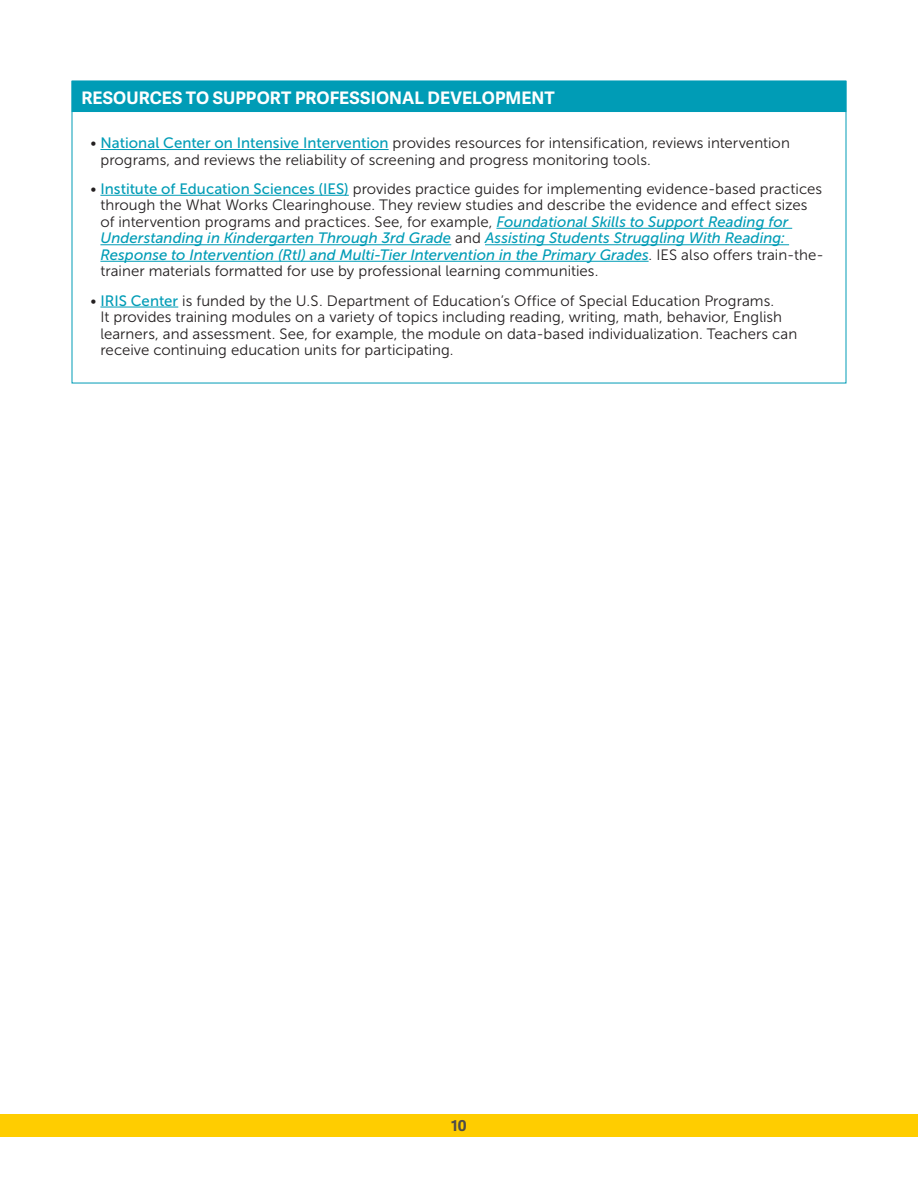
<style>
.page{position:relative;width:918px;height:1188px;background:#fff}
.page>*{position:absolute;margin:0;border:0;box-sizing:border-box;transform-origin:0 0}
.SBH{font:700 17.25px "Adelle Sans";letter-spacing:.005em;color:#fff}
.SB_3{font:15px/16.5px "Museo Sans 300";letter-spacing:.005em;color:#231f20}
.t1{font:700 15px "Adelle Sans";color:#4e4b48}
.s1{font-family:"Museo Sans 500";color:#009cb6}
.s2{font-family:"Museo Sans 500";font-style:italic;color:#009cb6}
</style>
<div class="page">
<div style="left:0;top:1114px;width:918px;height:23px;background:#ffcd00"></div>
<div style="left:72px;top:81px;width:774px;height:31px;background:#009cb6"></div>
<hr style="left:100px;top:149px;width:289px;height:1px;background:#009cb6">
<hr style="left:100px;top:195px;width:249px;height:1px;background:#009cb6">
<hr style="left:496px;top:228px;width:296px;height:1px;background:#009cb6">
<hr style="left:100px;top:244px;width:351px;height:1px;background:#009cb6">
<hr style="left:485px;top:244px;width:304px;height:1px;background:#009cb6">
<hr style="left:100px;top:261px;width:549px;height:1px;background:#009cb6">
<hr style="left:100px;top:307px;width:78px;height:1px;background:#009cb6">
<p class="SBH" style="left:81px;top:85px;width:475px">RESOURCES TO SUPPORT PROFESSIONAL DEVELOPMENT</p>
<p class="SB_3" style="left:100px;top:135px;width:691px;text-indent:-10px">• <span class="s1">National Center on Intensive Intervention</span> provides resources for intensification, reviews intervention programs, and reviews the reliability of screening and progress monitoring tools.</p>
<p class="SB_3" style="left:100px;top:180px;width:725px;text-indent:-10px">• <span class="s1">Institute of Education Sciences (IES)</span> provides practice guides for implementing evidence-based practices through the What Works Clearinghouse. They review studies and describe the evidence and effect sizes of intervention programs and practices. See, for example, <span class="s2">Foundational Skills to Support Reading for Understanding in Kindergarten Through 3rd Grade</span> and <span class="s2">Assisting Students Struggling With Reading:<br>Response to Intervention (RtI) and Multi-Tier Intervention in the Primary Grades</span>. IES also offers train-the&shy;trainer materials formatted for use by professional learning communities.</p>
<p class="SB_3" style="left:100px;top:292px;width:698px;text-indent:-10px">• <span class="s1">IRIS Center</span> is funded by the U.S. Department of Education’s Office of Special Education Programs.<br>It provides training modules on a variety of topics including reading, writing, math, behavior, English learners, and assessment. See, for example, the module on data-based individualization. Teachers can receive continuing education units for participating.</p>
<p class="t1" style="left:451px;top:1115px;width:17px">10</p>
</div>
